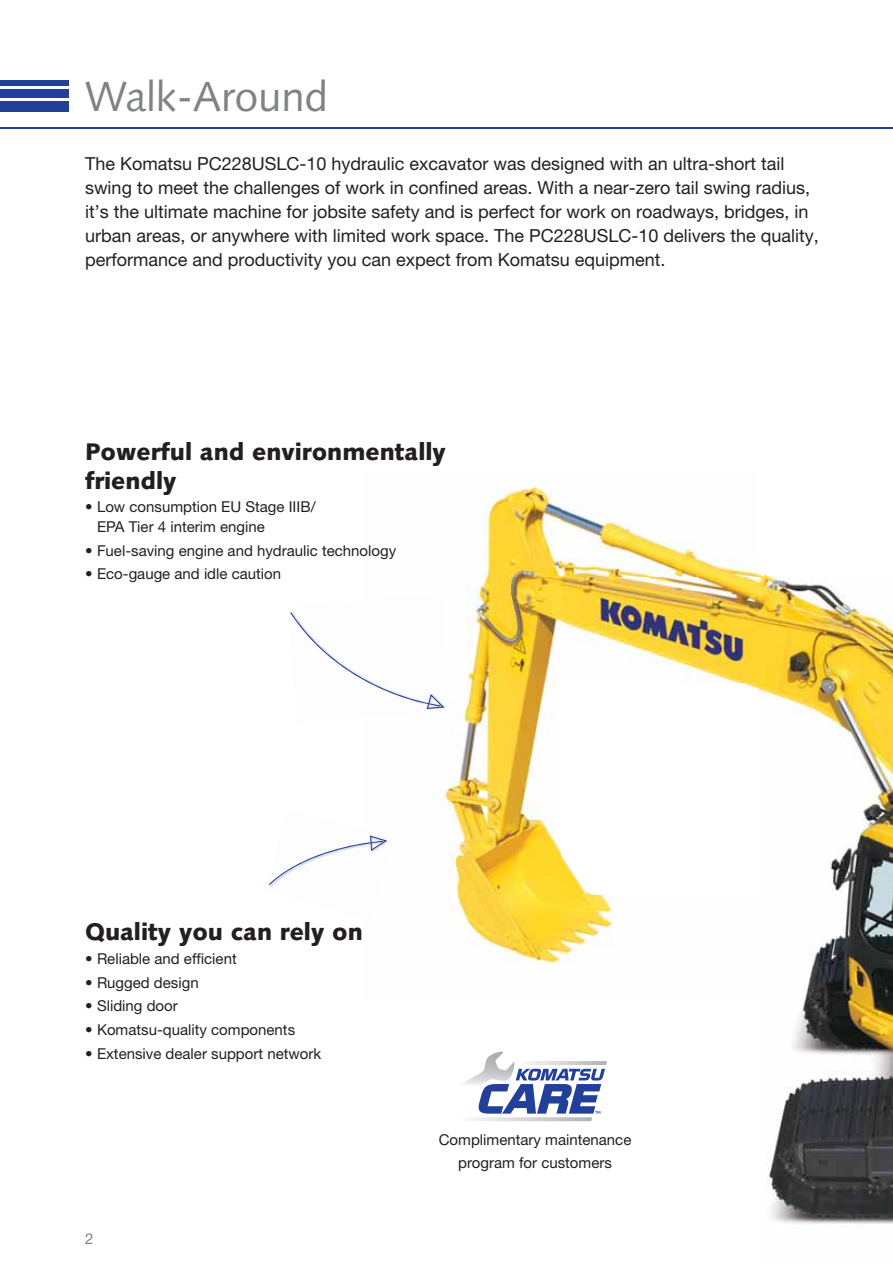
<style>
.page{position:relative;width:893px;height:1263px;background:#fff}
.page>*{position:absolute;margin:0;border:0;box-sizing:border-box;transform-origin:0 0}
.t1{font:42px "Syntax LTCE";color:#808285}
.t2{font:900 24px/28.5px "Syntax LTCE";color:#231f20}
.t3{font:18px/24px "Helvetica Neue LT Pro";color:#231f20}
.t4{font:15px/19.5px "Helvetica Neue LT Pro";color:#231f20}
.t5{font:15px "Helvetica Neue LT Pro";color:#808285}
</style>
<div class="page">
<img style="left:432px;top:487px;width:461px;height:737px">
<hr style="left:0;top:127px;width:893px;height:1px;background:#223f9a">
<div style="left:0;top:101px;width:68px;height:10px;background:#223f9a"></div>
<div style="left:0;top:89px;width:68px;height:8px;background:#223f9a"></div>
<div style="left:0;top:80px;width:68px;height:5px;background:#223f9a"></div>
<img style="left:427px;top:593px;width:24px;height:130px">
<svg style="left:290px;top:612px;width:154px;height:97px"></svg>
<svg style="left:269px;top:836px;width:118px;height:49px"></svg>
<svg style="left:458px;top:1052px;width:149px;height:69px"></svg>
<h1 class="t1" style="left:85px;top:77px;width:245px">Walk-Around</h1>
<p class="t3" style="left:85px;top:154px;width:735px">The Komatsu PC228USLC-10 hydraulic excavator was designed with an ultra-short tail swing to meet the challenges of work in confined areas. With a near-zero tail swing radius, it’s the ultimate machine for jobsite safety and is perfect for work on roadways, bridges, in urban areas, or anywhere with limited work space. The PC228USLC-10 delivers the quality, performance and productivity you can expect from Komatsu equipment.</p>
<h2 class="t2" style="left:85px;top:439px;width:362px">Powerful and environmentally friendly</h2>
<p class="t4" style="left:97px;top:499px;width:220px;text-indent:-12px">• Low consumption EU Stage IIIB/<br>EPA Tier 4 interim engine</p>
<p class="t4" style="left:85px;top:543px;width:313px">• Fuel-saving engine and hydraulic technology</p>
<p class="t4" style="left:85px;top:566px;width:198px">• Eco-gauge and idle caution</p>
<h2 class="t2" style="left:85px;top:919px;width:279px">Quality you can rely on</h2>
<p class="t4" style="left:85px;top:951px;width:153px">• Reliable and efficient</p>
<p class="t4" style="left:85px;top:975px;width:115px">• Rugged design</p>
<p class="t4" style="left:85px;top:998px;width:94px">• Sliding door</p>
<p class="t4" style="left:85px;top:1022px;width:212px">• Komatsu-quality components</p>
<p class="t4" style="left:85px;top:1046px;width:238px">• Extensive dealer support network</p>
<p class="t5" style="left:85px;top:1233px;width:10px">2</p>
<p class="t4" style="left:439px;top:1130px;width:194px;line-height:22.5px;text-align:center">Complimentary maintenance program for customers</p>
</div>
